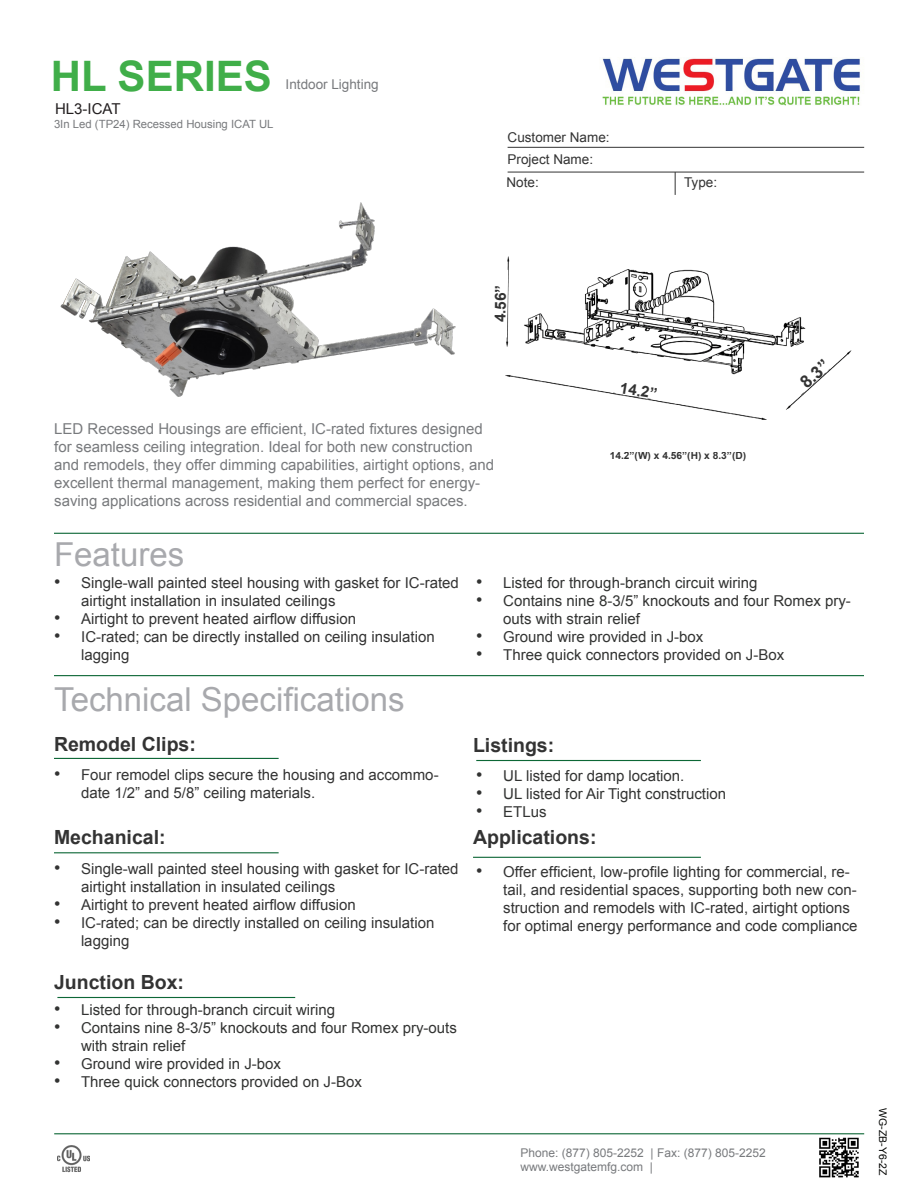
<style>
.page{position:relative;width:918px;height:1188px;background:#fff}
.page>*{position:absolute;margin:0;border:0;box-sizing:border-box;transform-origin:0 0}
.t1{font:700 42px "Arial";color:#40ae49}
.t2{font:33px "Arial";color:#a8a9ad}
.t3{font:700 19.5px "Arial";color:#333}
.t4{font:700 17.4px "Arial";color:#333}
.t5{font:700 15.3px "Arial";color:#333}
.t6{font:15px/18px "Arial";color:#333}
.t7{font:15px/18px "Arial";color:#323332}
.t8{font:15px/18px "Arial";color:#787a7d}
.t9{font:15px "Arial";color:#231f20}
.t10{font:13.5px "Arial";color:#333}
.t11{font:13.5px "Arial";color:#787a7d}
.t12{font:12px "Arial";color:#787a7d}
.t13{font:11.4px "Arial";color:#787a7d}
.t14{font:10.5px "Arial";color:#040503}
.t15{font:700 10.2px "Arial";color:#333}
.s1{font-size:18px}
</style>
<div class="page">
<hr style="left:54px;top:533px;width:810px;height:1px;background:#0d6736">
<hr style="left:508px;top:147px;width:356px;height:1px;background:#333">
<svg style="left:675px;top:173px;width:1px;height:22px"></svg>
<hr style="left:508px;top:172px;width:356px;height:1px;background:#333">
<hr style="left:54px;top:675px;width:810px;height:1px;background:#0d6736">
<hr style="left:54px;top:758px;width:225px;height:1px;background:#0d6736">
<hr style="left:54px;top:852px;width:225px;height:1px;background:#0d6736">
<hr style="left:473px;top:857px;width:228px;height:1px;background:#0d6736">
<img style="left:602px;top:58px;width:258px;height:48px">
<hr style="left:57px;top:997px;width:238px;height:1px;background:#0d6736">
<hr style="left:476px;top:760px;width:225px;height:1px;background:#0d6736">
<hr style="left:54px;top:1133px;width:810px;height:1px;background:#0d6736">
<img style="left:819px;top:1137px;width:40px;height:41px">
<img style="left:58px;top:1145px;width:31px;height:28px">
<img style="left:60px;top:202px;width:396px;height:195px">
<img style="left:505px;top:256px;width:347px;height:164px">
<svg style="left:505px;top:270px;width:3px;height:67px"></svg>
<svg style="left:599px;top:379px;width:79px;height:24px"></svg>
<svg style="left:783px;top:344px;width:63px;height:59px"></svg>
<p class="t1" style="left:51px;top:48px;width:222px">HL SERIES</p>
<p class="t9" style="left:55px;top:98px;width:67px">HL3-ICAT</p>
<p class="t13" style="left:54px;top:117px;width:221px">3In Led (TP24) Recessed Housing ICAT UL</p>
<p class="t11" style="left:286px;top:75px;width:95px">Intdoor Lighting</p>
<p class="t10" style="left:508px;top:128px;width:104px">Customer Name:</p>
<p class="t10" style="left:508px;top:150px;width:87px">Project Name:</p>
<p class="t10" style="left:507px;top:173px;width:34px">Note:</p>
<p class="t10" style="left:684px;top:173px;width:35px">Type:</p>
<p class="t5" style="left:490px;top:322px;width:39px;rotate:-89deg">4.56”</p>
<p class="t8" style="left:54px;top:420px;width:441px">LED Recessed Housings are efficient, IC-rated fixtures designed for seamless ceiling integration. Ideal for both new construction and remodels, they offer dimming capabilities, airtight options, and excellent thermal management, making them perfect for energy&shy;saving applications across residential and commercial spaces.</p>
<p class="t2" style="left:54px;top:533px;width:132px">Features</p>
<p class="t5" style="left:622px;top:378px;width:39px;rotate:10deg">14.2”</p>
<p class="t15" style="left:610px;top:449px;width:138px">14.2”(W) x 4.56”(H) x 8.3”(D)</p>
<p class="t4" style="left:795px;top:376px;width:34px;rotate:-42deg">8.3”</p>
<p class="t6" style="left:81px;top:574px;width:379px;text-indent:-27px"><span class="s1">•</span> Single-wall painted steel housing with gasket for IC-rated airtight installation in insulated ceilings</p>
<p class="t6" style="left:54px;top:610px;width:303px"><span class="s1">•</span> Airtight to prevent heated airflow diffusion</p>
<p class="t6" style="left:81px;top:628px;width:355px;text-indent:-27px"><span class="s1">•</span> IC-rated; can be directly installed on ceiling insulation lagging</p>
<p class="t2" style="left:54px;top:678px;width:352px">Technical Specifications</p>
<p class="t3" style="left:54px;top:731px;width:143px">Remodel Clips:</p>
<p class="t6" style="left:81px;top:766px;width:359px;text-indent:-27px"><span class="s1">•</span> Four remodel clips secure the housing and accommo&shy;date 1/2” and 5/8” ceiling materials.</p>
<p class="t3" style="left:54px;top:824px;width:113px">Mechanical:</p>
<p class="t6" style="left:81px;top:860px;width:379px;text-indent:-27px"><span class="s1">•</span> Single-wall painted steel housing with gasket for IC-rated airtight installation in insulated ceilings</p>
<p class="t6" style="left:54px;top:896px;width:303px"><span class="s1">•</span> Airtight to prevent heated airflow diffusion</p>
<p class="t6" style="left:81px;top:914px;width:355px;text-indent:-27px"><span class="s1">•</span> IC-rated; can be directly installed on ceiling insulation lagging</p>
<p class="t3" style="left:54px;top:969px;width:132px">Junction Box:</p>
<p class="t7" style="left:54px;top:1001px;width:283px"><span class="s1">•</span> Listed for through-branch circuit wiring</p>
<p class="t7" style="left:81px;top:1019px;width:377px;text-indent:-27px"><span class="s1">•</span> Contains nine 8-3/5” knockouts and four Romex pry-outs with strain relief</p>
<p class="t7" style="left:54px;top:1055px;width:229px"><span class="s1">•</span> Ground wire provided in J-box</p>
<p class="t7" style="left:54px;top:1073px;width:309px"><span class="s1">•</span> Three quick connectors provided on J-Box</p>
<p class="t7" style="left:476px;top:574px;width:283px"><span class="s1">•</span> Listed for through-branch circuit wiring</p>
<p class="t7" style="left:503px;top:592px;width:349px;text-indent:-27px"><span class="s1">•</span> Contains nine 8-3/5” knockouts and four Romex pry&shy;outs with strain relief</p>
<p class="t7" style="left:476px;top:628px;width:229px"><span class="s1">•</span> Ground wire provided in J-box</p>
<p class="t7" style="left:476px;top:646px;width:309px"><span class="s1">•</span> Three quick connectors provided on J-Box</p>
<p class="t3" style="left:473px;top:732px;width:83px">Listings:</p>
<p class="t7" style="left:476px;top:767px;width:210px"><span class="s1">•</span> UL listed for damp location.</p>
<p class="t7" style="left:476px;top:785px;width:251px"><span class="s1">•</span> UL listed for Air Tight construction</p>
<p class="t7" style="left:476px;top:803px;width:72px"><span class="s1">•</span> ETLus</p>
<p class="t3" style="left:473px;top:824px;width:125px">Applications:</p>
<p class="t6" style="left:503px;top:863px;width:356px;text-indent:-27px"><span class="s1">•</span> Offer efficient, low-profile lighting for commercial, re&shy;tail, and residential spaces, supporting both new con&shy;struction and remodels with IC-rated, airtight options for optimal energy performance and code compliance</p>
<p class="t12" style="left:520px;top:1145px;width:247px">Phone: (877) 805-2252 | Fax: (877) 805-2252</p>
<p class="t12" style="left:520px;top:1159px;width:134px">www.westgatemfg.com |</p>
<p class="t14" style="left:890px;top:1108px;width:69px;rotate:90deg">WG-ZB-Y6-2Z</p>
</div>
